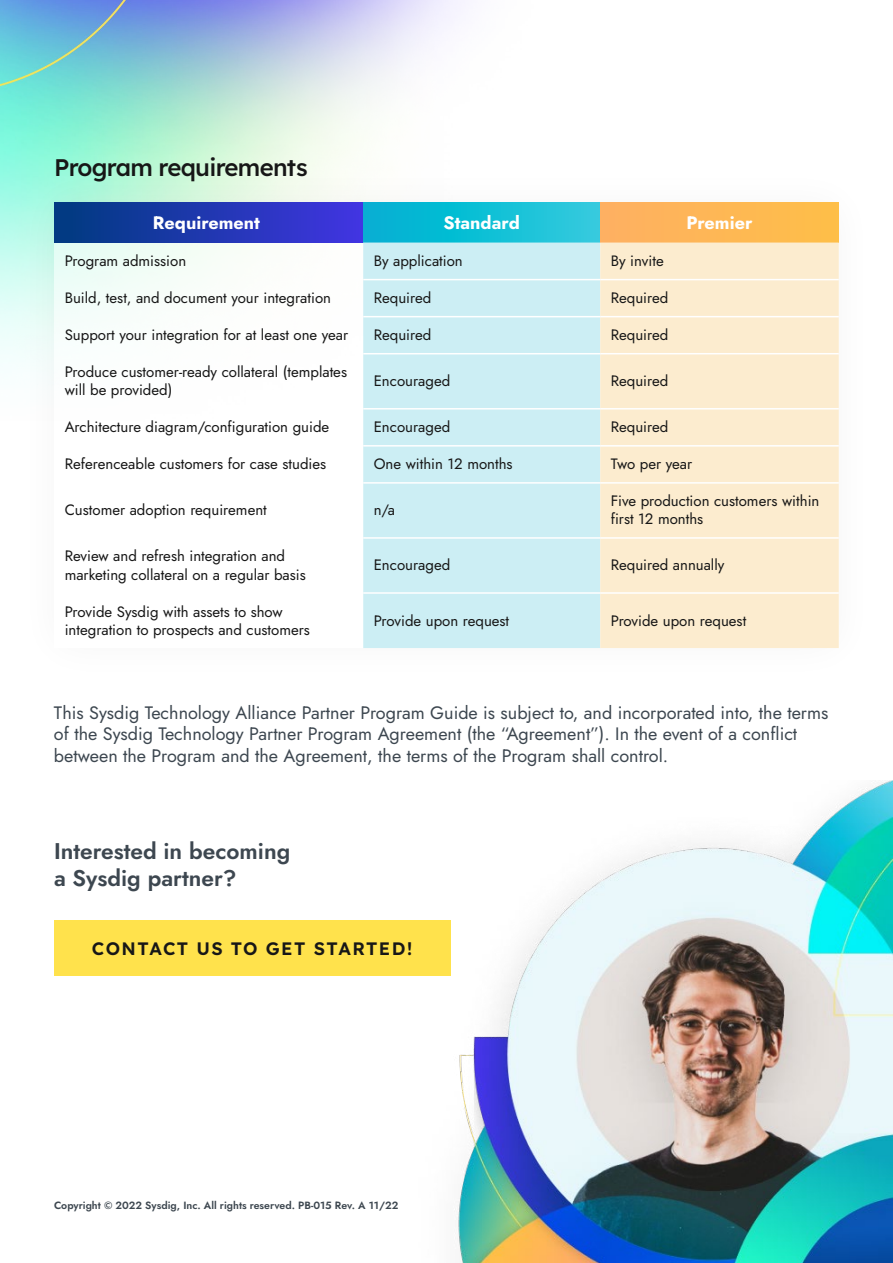
<style>
.page{position:relative;width:893px;height:1263px;background:#fff}
.page>*{position:absolute;margin:0;border:0;box-sizing:border-box;transform-origin:0 0}
.t1{font:24px "Lexend Deca";letter-spacing:-.03em;color:#171717}
.t2{font:600 22.65px/27.3px "Jost";color:#3d4750}
.t3{font:18px/21.6px "Jost";color:#3d4750}
.t4{font:700 18px "Jost";color:#fff}
.t5{font:18px "Lexend Deca";letter-spacing:.08em;color:#171717}
.t6{font:15px/18px "Jost";color:#171717}
.t7{font:600 10.5px "Jost";color:#3d4750}
</style>
<div class="page">
<img style="left:450px;top:780px;width:443px;height:483px">
<img style="left:0;top:0;width:465px;height:363px">
<div style="left:54px;top:920px;width:396px;height:56px;background:#ffe24c"></div>
<div style="left:10px;top:159px;width:873px;height:533px;background:#000;opacity:.1"></div>
<div style="left:54px;top:202px;width:785px;height:446px;background:#fff"></div>
<div style="left:54px;top:202px;width:309px;height:41px;background:linear-gradient(to right,#003a7f,#4235e2)"></div>
<div style="left:363px;top:202px;width:237px;height:41px;background:linear-gradient(to right,#00b1d0,#2eccdd)"></div>
<div style="left:600px;top:202px;width:239px;height:41px;background:linear-gradient(to right,#feb062,#febf48)"></div>
<div style="left:363px;top:243px;width:237px;height:405px;background:#cceef4"></div>
<div style="left:600px;top:243px;width:239px;height:405px;background:#fceccf"></div>
<hr style="left:363px;top:279px;width:237px;height:1px;background:#fff">
<hr style="left:600px;top:279px;width:239px;height:1px;background:#fff">
<hr style="left:363px;top:316px;width:237px;height:1px;background:#fff">
<hr style="left:600px;top:316px;width:239px;height:1px;background:#fff">
<hr style="left:363px;top:353px;width:237px;height:1px;background:#fff">
<hr style="left:600px;top:353px;width:239px;height:1px;background:#fff">
<hr style="left:363px;top:408px;width:237px;height:1px;background:#fff">
<hr style="left:600px;top:408px;width:239px;height:1px;background:#fff">
<hr style="left:363px;top:445px;width:237px;height:2px;background:#fff">
<hr style="left:600px;top:445px;width:239px;height:2px;background:#fff">
<hr style="left:363px;top:482px;width:237px;height:2px;background:#fff">
<hr style="left:600px;top:482px;width:239px;height:2px;background:#fff">
<hr style="left:363px;top:537px;width:237px;height:2px;background:#fff">
<hr style="left:600px;top:537px;width:239px;height:2px;background:#fff">
<hr style="left:363px;top:592px;width:237px;height:2px;background:#fff">
<hr style="left:600px;top:592px;width:239px;height:2px;background:#fff">
<h1 class="t1" style="left:54px;top:150px;width:255px">Program requirements</h1>
<p class="t4" style="left:153px;top:210px;width:108px">Requirement</p>
<p class="t4" style="left:444px;top:210px;width:78px">Standard</p>
<p class="t4" style="left:687px;top:210px;width:67px">Premier</p>
<p class="t6" style="left:65px;top:252px;width:123px">Program admission</p>
<p class="t6" style="left:374px;top:252px;width:91px">By application</p>
<p class="t6" style="left:611px;top:252px;width:54px">By invite</p>
<p class="t6" style="left:65px;top:289px;width:268px">Build, test, and document your integration</p>
<p class="t6" style="left:374px;top:289px;width:59px">Required</p>
<p class="t6" style="left:611px;top:289px;width:59px">Required</p>
<p class="t6" style="left:65px;top:326px;width:285px">Support your integration for at least one year</p>
<p class="t6" style="left:374px;top:326px;width:59px">Required</p>
<p class="t6" style="left:611px;top:326px;width:59px">Required</p>
<p class="t6" style="left:65px;top:363px;width:284px">Produce customer-ready collateral (templates will be provided)</p>
<p class="t6" style="left:374px;top:372px;width:78px">Encouraged</p>
<p class="t6" style="left:611px;top:372px;width:59px">Required</p>
<p class="t6" style="left:65px;top:418px;width:266px">Architecture diagram/configuration guide</p>
<p class="t6" style="left:374px;top:418px;width:78px">Encouraged</p>
<p class="t6" style="left:611px;top:418px;width:59px">Required</p>
<p class="t6" style="left:65px;top:455px;width:263px">Referenceable customers for case studies</p>
<p class="t6" style="left:374px;top:455px;width:140px">One within 12 months</p>
<p class="t6" style="left:611px;top:455px;width:83px">Two per year</p>
<p class="t6" style="left:65px;top:501px;width:204px">Customer adoption requirement</p>
<p class="t6" style="left:374px;top:501px;width:23px">n/a</p>
<p class="t6" style="left:611px;top:492px;width:210px">Five production customers within first 12 months</p>
<p class="t6" style="left:65px;top:547px;width:243px">Review and refresh integration and marketing collateral on a regular basis</p>
<p class="t6" style="left:374px;top:556px;width:78px">Encouraged</p>
<p class="t6" style="left:611px;top:556px;width:115px">Required annually</p>
<p class="t6" style="left:65px;top:602px;width:247px">Provide Sysdig with assets to show integration to prospects and customers</p>
<p class="t6" style="left:374px;top:611px;width:137px">Provide upon request</p>
<p class="t6" style="left:611px;top:611px;width:137px">Provide upon request</p>
<p class="t3" style="left:54px;top:702px;width:776px">This Sysdig Technology Alliance Partner Program Guide is subject to, and incorporated into, the terms of the Sysdig Technology Partner Program Agreement (the “Agreement”). In the event of a conflict between the Program and the Agreement, the terms of the Program shall control.</p>
<h2 class="t2" style="left:54px;top:837px;width:238px">Interested in becoming a Sysdig partner?</h2>
<p class="t5" style="left:92px;top:935px;width:322px">CONTACT US TO GET STARTED!</p>
<p class="t7" style="left:54px;top:1198px;width:346px">Copyright © 2022 Sysdig, Inc. All rights reserved. PB-015 Rev. A 11/22</p>
</div>
